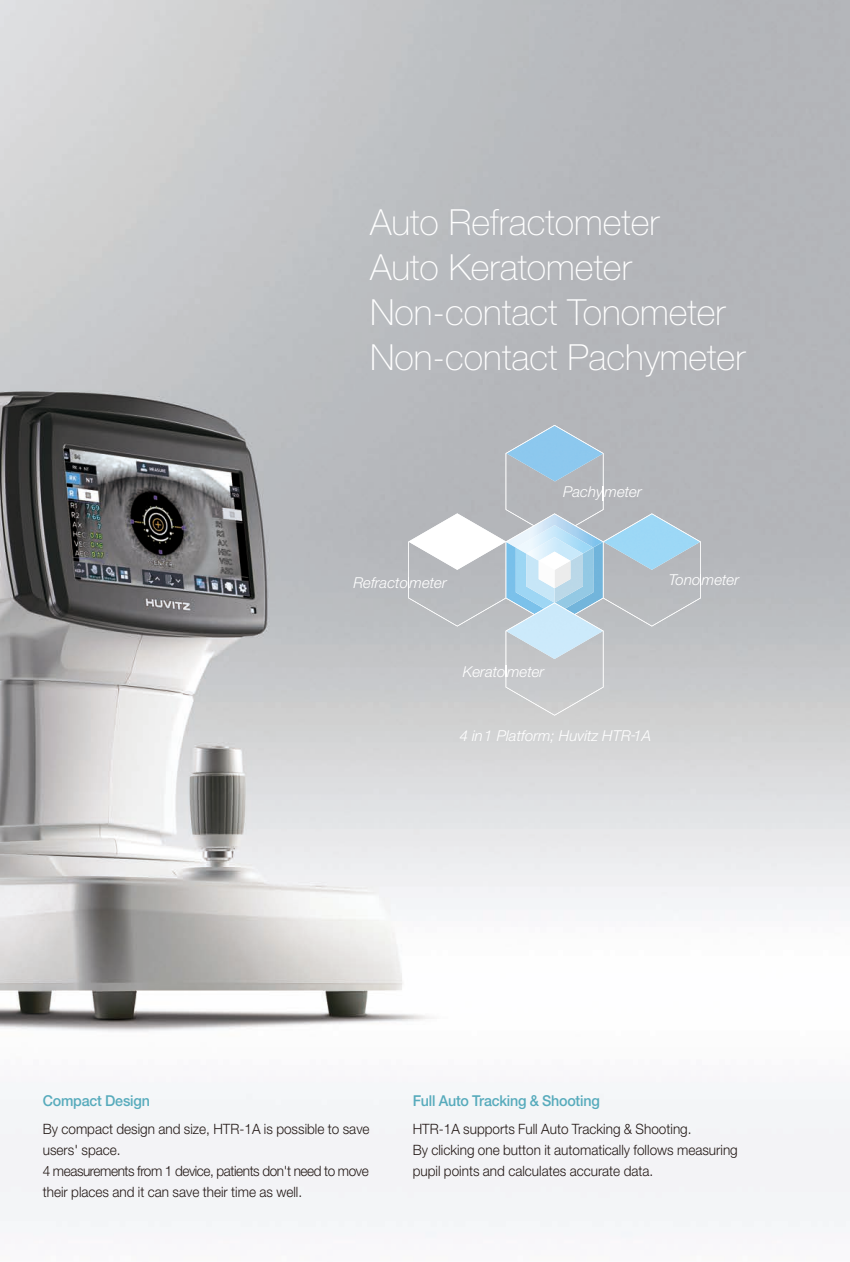
<style>
.page{position:relative;width:850px;height:1262px;background:#fff}
.page>*{position:absolute;margin:0;border:0;box-sizing:border-box;transform-origin:0 0}
.t1{font:100 36px/45px "Helvetica Neue";color:#fff}
.t2{font:italic 300 15px "Helvetica Neue";color:#fff}
.t3{font:500 15px "Helvetica Neue";letter-spacing:-.015em;color:#57abbc;scale:.95 1}
.t4{font:300 14.25px/21px "Helvetica Neue";color:#231916;scale:.95 1}
</style>
<div class="page">
<img style="left:0;top:0;width:850px;height:1237px">
<img style="left:604px;top:513px;width:97px;height:113px">
<img style="left:408px;top:513px;width:98px;height:113px">
<img style="left:506px;top:425px;width:98px;height:88px">
<svg style="left:603px;top:487px;width:1px;height:13px"></svg>
<img style="left:506px;top:513px;width:98px;height:89px">
<img style="left:506px;top:602px;width:98px;height:113px">
<h1 class="t1" style="left:370px;top:200px;width:377px">Auto Refractometer<br>Auto Keratometer<br>Non-contact Tonometer<br>Non-contact Pachymeter</h1>
<p class="t2" style="left:354px;top:574px;width:95px">Refractometer</p>
<p class="t2" style="left:563px;top:483px;width:80px">Pachymeter</p>
<p class="t2" style="left:669px;top:571px;width:72px">Tonometer</p>
<p class="t2" style="left:463px;top:662px;width:83px">Keratometer</p>
<p class="t2" style="left:460px;top:726px;width:193px">4 in 1 Platform; Huvitz HTR-1A</p>
<p class="t3" style="left:43px;top:1092px;width:114px">Compact Design</p>
<p class="t4" style="left:43px;top:1118px;width:346px">By compact design and size, HTR-1A is possible to save users' space.<br>4 measurements from 1 device, patients don't need to move their places and it can save their time as well.</p>
<p class="t3" style="left:413px;top:1092px;width:198px">Full Auto Tracking &amp; Shooting</p>
<p class="t4" style="left:413px;top:1118px;width:344px">HTR-1A supports Full Auto Tracking &amp; Shooting.<br>By clicking one button it automatically follows measuring pupil points and calculates accurate data.</p>
</div>
